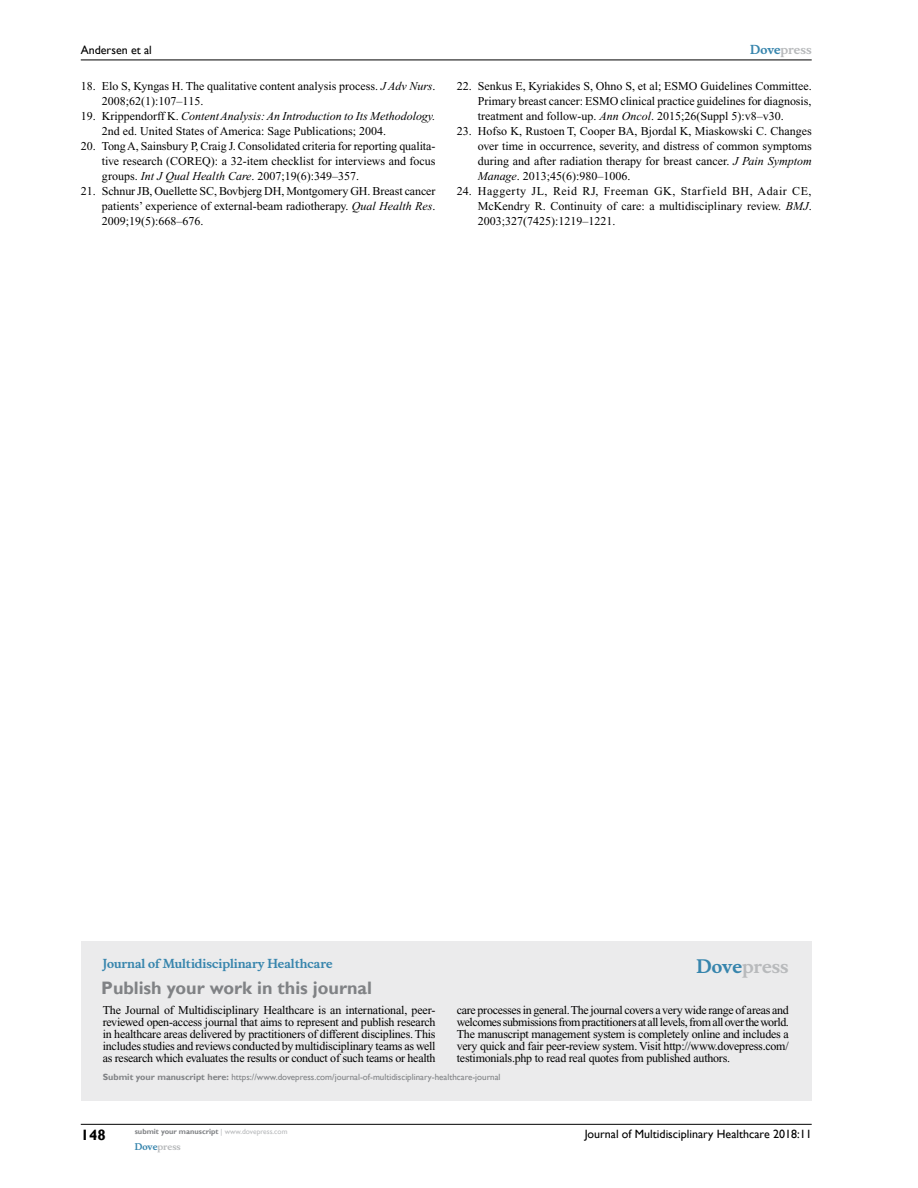
<style>
.page{position:relative;width:918px;height:1188px;background:#fff}
.page>*{position:absolute;margin:0;border:0;box-sizing:border-box;transform-origin:0 0}
.t1{font:700 18px "Gill Sans";color:#808285}
.t2{font:700 18px "Musee";color:#b8babc}
.t3{font:700 15px "Gill Sans";color:#000}
.t4{font:12px/15px "Times New Roman";color:#000;text-align:justify}
.t5{font:12px "Gill Sans";color:#000}
.t6{font:700 12px "Musee";color:#3785ad}
.t7{font:700 12px "Musee";color:#b8babc}
.t8{font:9px "Gill Sans";color:#808285}
.t9{font:700 9px "Musee";color:#b8babc}
.t10{font:700 7.5px "Gill Sans";color:#808285}
.s1{font-style:italic}
.s2{color:#3785ad}
.s3{font-weight:700}
.s4{font-weight:400;color:#b8babc}
</style>
<div class="page">
<div style="left:81px;top:941px;width:731px;height:160px;background:#ebebec"></div>
<hr style="left:81px;top:1124px;width:731px;height:1px;background:#000">
<hr style="left:81px;top:60px;width:731px;height:1px;background:#000">
<p class="t5" style="left:81px;top:43px;width:73px">Andersen et al</p>
<p class="t4" style="left:102px;top:79px;width:335px;text-indent:-21px">18. Elo S, Kyngas H. The qualitative content analysis process. <span class="s1">J Adv Nurs</span>.<br>2008;62(1):107–115.</p>
<p class="t4" style="left:102px;top:109px;width:335px;text-indent:-21px">19. Krippendorff K. <span class="s1">Content Analysis: An Introduction to Its Methodology.<br></span>2nd ed. United States of America: Sage Publications; 2004.</p>
<p class="t4" style="left:102px;top:139px;width:335px;text-indent:-21px">20. Tong A, Sainsbury P, Craig J. Consolidated criteria for reporting qualita&shy;tive research (COREQ): a 32-item checklist for interviews and focus groups. <span class="s1">Int J Qual Health Care</span>. 2007;19(6):349–357.</p>
<p class="t4" style="left:102px;top:184px;width:335px;text-indent:-21px">21. Schnur JB, Ouellette SC, Bovbjerg DH, Montgomery GH. Breast cancer patients’ experience of external-beam radiotherapy. <span class="s1">Qual Health Res</span>.<br>2009;19(5):668–676.</p>
<p class="t7" style="left:750px;top:43px;width:63px"><span class="s2">Dove</span>press</p>
<p class="t4" style="left:478px;top:79px;width:335px;text-indent:-21px">22. Senkus E, Kyriakides S, Ohno S, et al; ESMO Guidelines Committee.<br>Primary breast cancer: ESMO clinical practice guidelines for diagnosis, treatment and follow-up. <span class="s1">Ann Oncol</span>. 2015;26(Suppl 5):v8–v30.</p>
<p class="t4" style="left:478px;top:124px;width:335px;text-indent:-21px">23. Hofso K, Rustoen T, Cooper BA, Bjordal K, Miaskowski C. Changes over time in occurrence, severity, and distress of common symptoms during and after radiation therapy for breast cancer. <span class="s1">J Pain Symptom Manage</span>. 2013;45(6):980–1006.</p>
<p class="t4" style="left:478px;top:184px;width:335px;text-indent:-21px">24. Haggerty JL, Reid RJ, Freeman GK, Starfield BH, Adair CE, McKendry R. Continuity of care: a multidisciplinary review. <span class="s1">BMJ</span>.<br>2003;327(7425):1219–1221.</p>
<p class="t6" style="left:103px;top:956px;width:231px">Journal of Multidisciplinary Healthcare</p>
<h1 class="t1" style="left:101px;top:977px;width:272px">Publish your work in this journal</h1>
<h1 class="t2" style="left:697px;top:955px;width:94px"><span class="s2">Dove</span>press</h1>
<p class="t4" style="left:103px;top:1004px;width:334px;line-height:12px">The Journal of Multidisciplinary Healthcare is an international, peer&shy;reviewed open-access journal that aims to represent and publish research in healthcare areas delivered by practitioners of different disciplines. This includes studies and reviews conducted by multidisciplinary teams as well as research which evaluates the results or conduct of such teams or health</p>
<p class="t4" style="left:457px;top:1004px;width:334px;line-height:12px">care processes in general. The journal covers a very wide range of areas and welcomes submissions from practitioners at all levels, from all over the world.<br>The manuscript management system is completely online and includes a very quick and fair peer-review system. Visit http://www.dovepress.com/ testimonials.php to read real quotes from published authors.</p>
<p class="t8" style="left:103px;top:1072px;width:399px"><span class="s3">Submit your manuscript here:</span> https://www.dovepress.com/journal-of-multidisciplinary-healthcare-journal</p>
<p class="t3" style="left:81px;top:1126px;width:26px">148</p>
<p class="t10" style="left:135px;top:1127px;width:154px">submit your manuscript <span class="s4">| www.dovepress.com</span></p>
<p class="t9" style="left:135px;top:1141px;width:48px"><span class="s2">Dove</span>press</p>
<p class="t5" style="left:585px;top:1127px;width:228px">Journal of Multidisciplinary Healthcare 2018:11</p>
</div>
